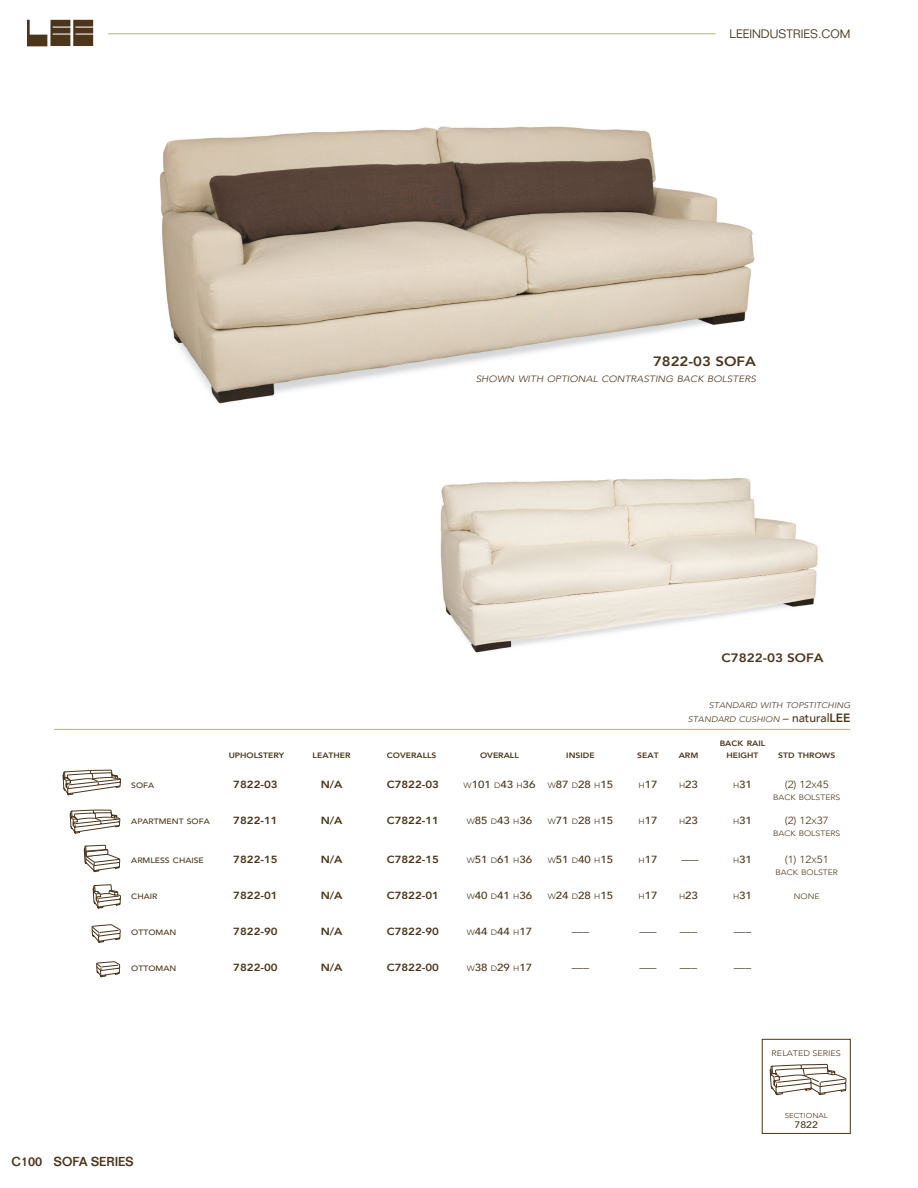
<style>
.page{position:relative;width:918px;height:1188px;background:#fff}
.page>*{position:absolute;margin:0;border:0;box-sizing:border-box;transform-origin:0 0}
.t1{font:800 13.5px "Avenir";color:#4c351b;scale:1.11 1}
.t2{font:500 12.75px "Folio";color:#4c351b}
.t3{font:800 12.15px "Avenir";color:#4c351b;scale:1.11 1}
.t4{font:300 12px "Folio";color:#4c351b}
.t5{font:500 10.35px "Avenir";color:#4c351b;scale:1.11 1}
.t6{font:800 10.35px "Avenir";color:#4c351b;scale:1.11 1}
.t7{font:300 10.35px "Avenir";color:#4c351b;scale:1.11 1}
.t8{font:500 9.45px "Avenir";color:#4c351b;scale:1.11 1}
.t9{font:italic 300 9.15px "Avenir";color:#4c351b;scale:1.11 1}
.t10{font:italic 300 8.1px/14.4px "Avenir";color:#4c351b;text-align:right;scale:1.11 1}
.t11{font:300 8.1px "Avenir";color:#4c351b;scale:1.11 1}
.t12{font:800 7.8px "Avenir";color:#4c351b;scale:1.11 1}
.t13{font:500 7.8px "Avenir";color:#4c351b;scale:1.11 1}
.t14{font:300 7.8px "Avenir";color:#4c351b;scale:1.11 1}
.t15{font:300 7.05px "Avenir";color:#4c351b;scale:1.11 1}
.s1{font-style:normal;font-size:12px}
.s2{font-weight:500;font-style:normal;font-size:12px}
.s3{font-weight:800;font-style:normal;font-size:12px}
.s4{font-weight:300;font-size:7.8px}
.s5{font-size:7.8px}
.s6{font-style:inherit}
</style>
<div class="page">
<hr style="left:108px;top:33px;width:608px;height:1px;background:#b1b579">
<svg style="left:26px;top:20px;width:67px;height:27px"></svg>
<img style="left:159px;top:126px;width:596px;height:278px">
<img style="left:440px;top:478px;width:378px;height:175px">
<hr style="left:54px;top:729px;width:796px;height:1px;background:#b1b579">
<svg style="left:93px;top:884px;width:28px;height:25px"></svg>
<svg style="left:70px;top:809px;width:50px;height:25px"></svg>
<svg style="left:96px;top:961px;width:24px;height:16px"></svg>
<svg style="left:92px;top:924px;width:29px;height:19px"></svg>
<svg style="left:63px;top:770px;width:58px;height:25px"></svg>
<svg style="left:84px;top:845px;width:36px;height:27px"></svg>
<div style="left:762px;top:1039px;width:88px;height:95px;border:1px solid #4c351b"></div>
<svg style="left:770px;top:1064px;width:77px;height:31px"></svg>
<p class="t4" style="left:730px;top:27px;width:122px">LEEINDUSTRIES.COM</p>
<h1 class="t1" style="left:653px;top:351px;width:94px">7822-03 SOFA</h1>
<p class="t9" style="left:476px;top:374px;width:254px">SHOWN WITH OPTIONAL CONTRASTING BACK BOLSTERS</p>
<p class="t3" style="left:722px;top:648px;width:93px">C7822-03 SOFA</p>
<p class="t10" style="left:688px;top:698px;width:148px">STANDARD WITH TOPSTITCHING<br>STANDARD CUSHION <span class="s1">–</span> <span class="s2">natural</span><span class="s3">LEE</span></p>
<p class="t12" style="left:720px;top:738px;width:43px">BACK RAIL</p>
<p class="t12" style="left:229px;top:750px;width:52px">UPHOLSTERY</p>
<p class="t12" style="left:313px;top:750px;width:36px">LEATHER</p>
<p class="t12" style="left:387px;top:750px;width:46px">COVERALLS</p>
<p class="t12" style="left:480px;top:750px;width:36px">OVERALL</p>
<p class="t12" style="left:566px;top:750px;width:27px">INSIDE</p>
<p class="t12" style="left:637px;top:750px;width:21px">SEAT</p>
<p class="t12" style="left:679px;top:750px;width:19px">ARM</p>
<p class="t12" style="left:726px;top:750px;width:30px">HEIGHT</p>
<p class="t12" style="left:778px;top:750px;width:53px">STD THROWS</p>
<p class="t13" style="left:131px;top:779px;width:22px">SOFA</p>
<p class="t6" style="left:233px;top:777px;width:57px">7822-03 N</p>
<p class="t6" style="left:330px;top:777px;width:24px">/AC</p>
<p class="t6" style="left:395px;top:777px;width:42px">7822-03</p>
<p class="t5" style="left:464px;top:776px;width:136px"><span class="s4">W</span>101 <span class="s4">D</span>43 <span class="s4">H</span>36 <span class="s4">W</span>87 <span class="s4">D</span>28 <span class="s4">H</span>15</p>
<p class="t5" style="left:639px;top:776px;width:19px"><span class="s4">H</span>17</p>
<p class="t5" style="left:679px;top:776px;width:19px"><span class="s4">H</span>23</p>
<p class="t5" style="left:733px;top:776px;width:19px"><span class="s4">H</span>31</p>
<p class="t7" style="left:785px;top:779px;width:41px">(2) 12<span class="s5">X</span>45</p>
<p class="t14" style="left:773px;top:793px;width:62px">BACK BOLSTERS</p>
<p class="t13" style="left:131px;top:815px;width:72px">APARTMENT SOFA</p>
<p class="t6" style="left:233px;top:813px;width:57px">7822-11 N</p>
<p class="t6" style="left:330px;top:813px;width:24px">/AC</p>
<p class="t6" style="left:395px;top:813px;width:42px">7822-11</p>
<p class="t5" style="left:467px;top:812px;width:60px"><span class="s4">W</span>85 <span class="s4">D</span>43 <span class="s4">H</span>36</p>
<p class="t5" style="left:548px;top:812px;width:60px"><span class="s4">W</span>71 <span class="s4">D</span>28 <span class="s4">H</span>15</p>
<p class="t5" style="left:639px;top:812px;width:19px"><span class="s4">H</span>17</p>
<p class="t5" style="left:679px;top:812px;width:19px"><span class="s4">H</span>23</p>
<p class="t5" style="left:733px;top:812px;width:19px"><span class="s4">H</span>31</p>
<p class="t7" style="left:785px;top:815px;width:41px"><span class="s6">(2)</span> 12<span class="s5">X</span>37</p>
<p class="t14" style="left:773px;top:829px;width:62px">BACK BOLSTERS</p>
<p class="t13" style="left:131px;top:854px;width:67px">ARMLESS CHAISE</p>
<p class="t6" style="left:233px;top:852px;width:57px">7822-15 N</p>
<p class="t6" style="left:330px;top:852px;width:24px">/AC</p>
<p class="t6" style="left:395px;top:852px;width:42px">7822-15</p>
<p class="t5" style="left:467px;top:851px;width:60px"><span class="s4">W</span>51 <span class="s4">D</span>61 <span class="s4">H</span>36</p>
<p class="t5" style="left:548px;top:851px;width:60px"><span class="s4">W</span>51 <span class="s4">D</span>40 <span class="s4">H</span>15</p>
<p class="t5" style="left:639px;top:851px;width:19px"><span class="s4">H</span>17</p>
<p class="t7" style="left:681px;top:854px;width:17px">–––</p>
<p class="t5" style="left:733px;top:851px;width:19px"><span class="s4">H</span>31</p>
<p class="t7" style="left:785px;top:854px;width:41px"><span class="s6">(1)</span> 12<span class="s5">X</span>51</p>
<p class="t14" style="left:775px;top:868px;width:58px">BACK BOLSTER</p>
<p class="t13" style="left:131px;top:890px;width:25px">CHAIR</p>
<p class="t6" style="left:233px;top:888px;width:57px">7822-01 N</p>
<p class="t6" style="left:330px;top:888px;width:24px">/AC</p>
<p class="t6" style="left:395px;top:888px;width:42px">7822-01</p>
<p class="t5" style="left:467px;top:887px;width:60px"><span class="s4">W</span>40 <span class="s4">D</span>41 <span class="s4">H</span>36</p>
<p class="t5" style="left:548px;top:887px;width:60px"><span class="s4">W</span>24 <span class="s4">D</span>28 <span class="s4">H</span>15</p>
<p class="t5" style="left:639px;top:887px;width:19px"><span class="s4">H</span>17</p>
<p class="t5" style="left:679px;top:887px;width:19px"><span class="s4">H</span>23</p>
<p class="t5" style="left:733px;top:887px;width:19px"><span class="s4">H</span>31</p>
<p class="t14" style="left:794px;top:892px;width:25px">NONE</p>
<p class="t13" style="left:131px;top:926px;width:42px">OTTOMAN</p>
<p class="t6" style="left:233px;top:924px;width:57px">7822-90 N</p>
<p class="t6" style="left:330px;top:924px;width:24px">/AC</p>
<p class="t6" style="left:395px;top:924px;width:42px">7822-90</p>
<p class="t5" style="left:467px;top:923px;width:60px"><span class="s4">W</span>44 <span class="s4">D</span>44 <span class="s4">H</span>17</p>
<p class="t7" style="left:572px;top:926px;width:17px">–––</p>
<p class="t7" style="left:639px;top:926px;width:17px">–––</p>
<p class="t7" style="left:680px;top:926px;width:17px">–––</p>
<p class="t7" style="left:734px;top:926px;width:17px">–––</p>
<p class="t13" style="left:131px;top:962px;width:42px">OTTOMAN</p>
<p class="t6" style="left:233px;top:960px;width:57px">7822-00 N</p>
<p class="t6" style="left:330px;top:960px;width:24px">/AC</p>
<p class="t6" style="left:395px;top:960px;width:42px">7822-00</p>
<p class="t5" style="left:467px;top:959px;width:60px"><span class="s4">W</span>38 <span class="s4">D</span>29 <span class="s4">H</span>17</p>
<p class="t7" style="left:572px;top:962px;width:17px">–––</p>
<p class="t7" style="left:639px;top:962px;width:17px">–––</p>
<p class="t7" style="left:680px;top:962px;width:17px">–––</p>
<p class="t7" style="left:734px;top:962px;width:17px">–––</p>
<p class="t11" style="left:772px;top:1048px;width:64px">RELATED SERIES</p>
<p class="t2" style="left:12px;top:1154px;width:123px">C100 SOFA SERIES</p>
<p class="t15" style="left:785px;top:1111px;width:40px">SECTIONAL</p>
<p class="t8" style="left:795px;top:1117px;width:23px">7822</p>
</div>
